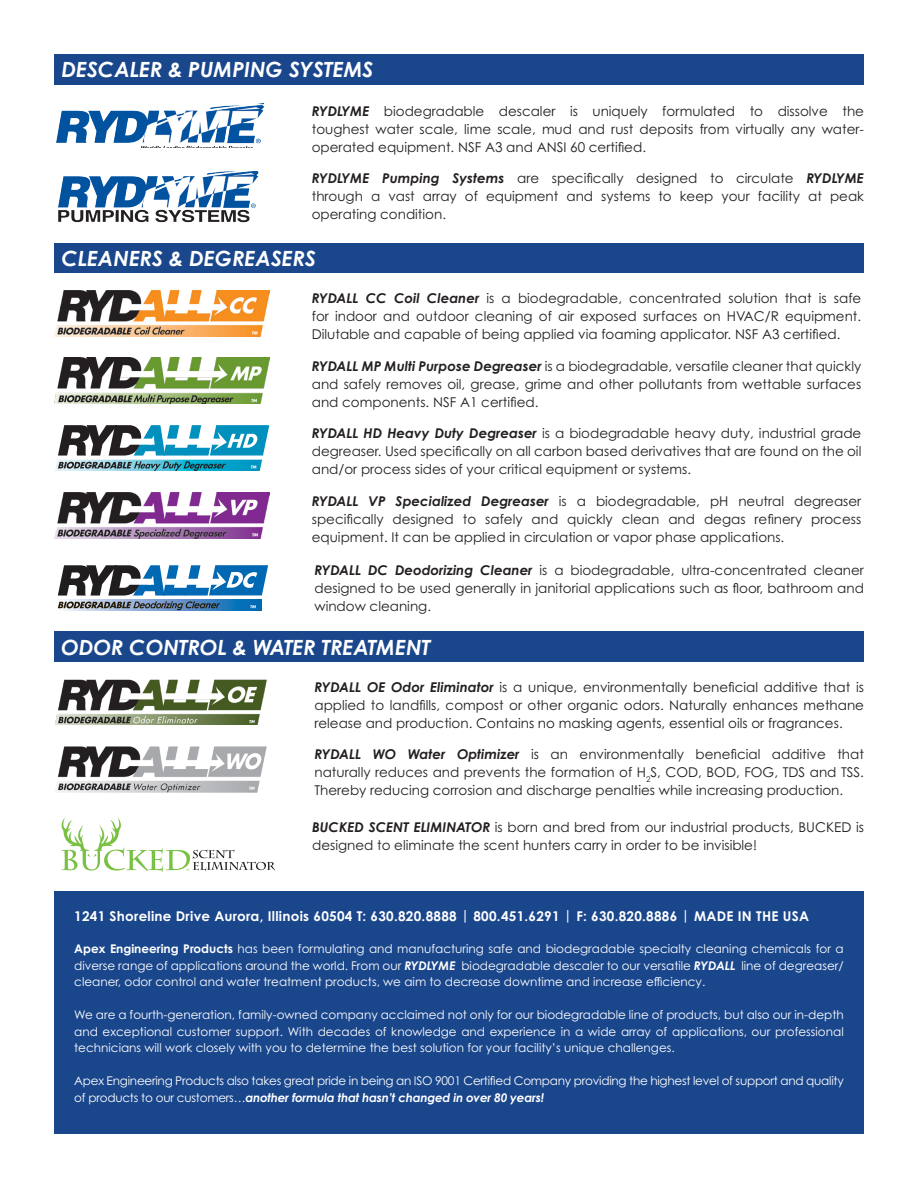
<style>
.page{position:relative;width:918px;height:1188px;background:#fff}
.page>*{position:absolute;margin:0;border:0;box-sizing:border-box;transform-origin:0 0}
.t1{font:italic 700 21px "Century Gothic Pro";color:#fff}
.t2{font:13.5px/18px "Century Gothic Pro";color:#231f20;text-align:justify}
.t3{font:700 13.5px "Century Gothic Pro";letter-spacing:.02em;color:#fff}
.t4{font:12px/16.5px "Century Gothic Pro";letter-spacing:-.02em;color:#fff;text-align:justify}
.s1{font-weight:700;font-style:italic}
.s2{font-weight:700}
</style>
<div class="page">
<img style="left:55px;top:290px;width:214px;height:46px">
<img style="left:55px;top:358px;width:214px;height:46px">
<svg style="left:55px;top:425px;width:214px;height:46px"></svg>
<img style="left:55px;top:493px;width:214px;height:45px">
<img style="left:58px;top:172px;width:201px;height:51px">
<div style="left:55px;top:54px;width:809px;height:30px;background:#1a468c"></div>
<div style="left:55px;top:244px;width:809px;height:29px;background:#1a468c"></div>
<img style="left:54px;top:679px;width:213px;height:46px">
<img style="left:55px;top:746px;width:212px;height:46px">
<div style="left:55px;top:632px;width:809px;height:30px;background:#1a468c"></div>
<img style="left:56px;top:103px;width:207px;height:45px">
<svg style="left:57px;top:565px;width:211px;height:46px"></svg>
<div style="left:54px;top:891px;width:810px;height:243px;background:#1a468c"></div>
<svg style="left:61px;top:817px;width:214px;height:55px"></svg>
<p class="t1" style="left:61px;top:56px;width:314px">DESCALER &amp; PUMPING SYSTEMS</p>
<p class="t2" style="left:312px;top:102px;width:554px"><span class="s1">RYDLYME</span> biodegradable descaler is uniquely formulated to dissolve the toughest water scale, lime scale, mud and rust deposits from virtually any water&shy;operated equipment. NSF A3 and ANSI 60 certified.</p>
<p class="t2" style="left:312px;top:169px;width:554px"><span class="s1">RYDLYME Pumping Systems</span> are specifically designed to circulate <span class="s1">RYDLYME </span>through a vast array of equipment and systems to keep your facility at peak operating condition.</p>
<p class="t1" style="left:61px;top:245px;width:256px">CLEANERS &amp; DEGREASERS</p>
<p class="t2" style="left:312px;top:289px;width:551px"><span class="s1">RYDALL CC Coil Cleaner</span> is a biodegradable, concentrated solution that is safe for indoor and outdoor cleaning of air exposed surfaces on HVAC/R equipment.<br>Dilutable and capable of being applied via foaming applicator. NSF A3 certified.</p>
<p class="t2" style="left:312px;top:357px;width:551px"><span class="s1">RYDALL MP Multi Purpose Degreaser</span> is a biodegradable, versatile cleaner that quickly and safely removes oil, grease, grime and other pollutants from wettable surfaces and components. NSF A1 certified.</p>
<p class="t2" style="left:312px;top:424px;width:551px"><span class="s1">RYDALL HD Heavy Duty Degreaser</span> is a biodegradable heavy duty, industrial grade degreaser. Used specifically on all carbon based derivatives that are found on the oil and/or process sides of your critical equipment or systems.</p>
<p class="t2" style="left:312px;top:491px;width:551px"><span class="s1">RYDALL VP Specialized Degreaser</span> is a biodegradable, pH neutral degreaser specifically designed to safely and quickly clean and degas refinery process equipment. It can be applied in circulation or vapor phase applications.</p>
<p class="t2" style="left:314px;top:561px;width:551px"><span class="s1">RYDALL DC Deodorizing Cleaner</span> is a biodegradable, ultra-concentrated cleaner designed to be used generally in janitorial applications such as floor, bathroom and window cleaning.</p>
<p class="t1" style="left:61px;top:634px;width:371px">ODOR CONTROL &amp; WATER TREATMENT</p>
<p class="t2" style="left:314px;top:678px;width:551px"><span class="s1">RYDALL OE Odor Eliminator</span> is a unique, environmentally beneficial additive that is applied to landfills, compost or other organic odors. Naturally enhances methane release and production. Contains no masking agents, essential oils or fragrances.</p>
<p class="t2" style="left:314px;top:745px;width:551px"><span class="s1">RYDALL WO Water Optimizer</span> is an environmentally beneficial additive that naturally reduces and prevents the formation of H<sub>2</sub>S, COD, BOD, FOG, TDS and TSS.<br>Thereby reducing corrosion and discharge penalties while increasing production.</p>
<p class="t2" style="left:312px;top:818px;width:553px"><span class="s1">BUCKED SCENT ELIMINATOR</span> is born and bred from our industrial products, BUCKED is designed to eliminate the scent hunters carry in order to be invisible!</p>
<p class="t3" style="left:74px;top:908px;width:736px">1241 Shoreline Drive Aurora, Illinois 60504 T: 630.820.8888 | 800.451.6291 | F: 630.820.8886 | MADE IN THE USA</p>
<p class="t4" style="left:74px;top:941px;width:771px"><span class="s2">Apex Engineering Products</span> has been formulating and manufacturing safe and biodegradable specialty cleaning chemicals for a diverse range of applications around the world. From our <span class="s1">RYDLYME</span> biodegradable descaler to our versatile <span class="s1">RYDALL</span> line of degreaser/ cleaner, odor control and water treatment products, we aim to decrease downtime and increase efficiency.</p>
<p class="t4" style="left:74px;top:1007px;width:771px">We are a fourth-generation, family-owned company acclaimed not only for our biodegradable line of products, but also our in-depth and exceptional customer support. With decades of knowledge and experience in a wide array of applications, our professional technicians will work closely with you to determine the best solution for your facility’s unique challenges.</p>
<p class="t4" style="left:74px;top:1073px;width:771px">Apex Engineering Products also takes great pride in being an ISO 9001 Certified Company providing the highest level of support and quality of products to our customers…<span class="s1">another formula that hasn’t changed in over 80 years!</span></p>
</div>
